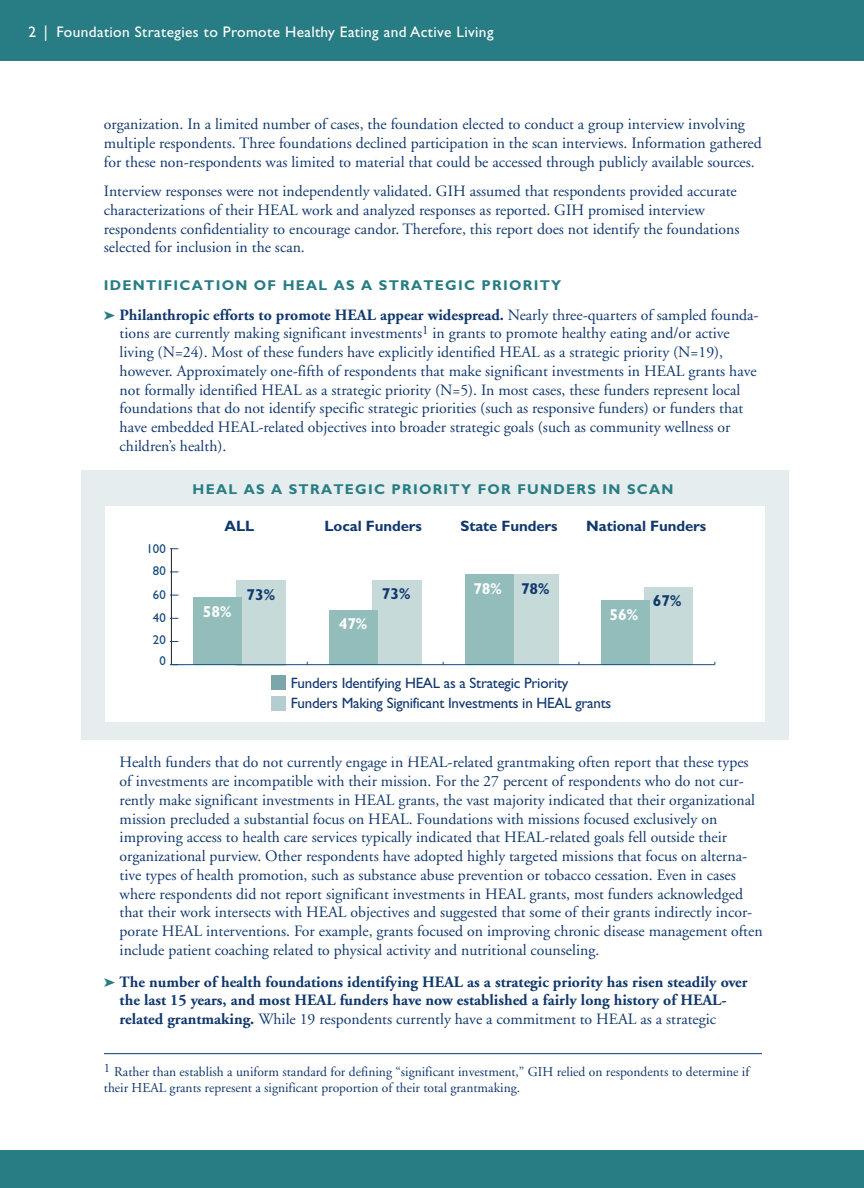
<style>
.page{position:relative;width:864px;height:1188px;background:#fff}
.page>*{position:absolute;margin:0;border:0;box-sizing:border-box;transform-origin:0 0}
.t1{font:15.75px/18.8px "Adobe Garamond";color:#11386d}
.t2{font:700 15.75px/18.8px "Adobe Garamond";color:#11386d}
.t3{font:700 15.75px "Gill Sans";letter-spacing:-.005em;color:#fff}
.t4{font:700 15.75px "Gill Sans";color:#11386d}
.t5{font:15.3px "Gill Sans";letter-spacing:.025em;color:#fff}
.t6{font:15px/20.4px "Gill Sans";letter-spacing:-.015em;color:#11386d}
.t7{font:700 15px "Gill Sans";letter-spacing:-.005em;color:#11386d}
.t8{font:700 14.25px "Gill Sans";letter-spacing:.09em;color:#287d84}
.t9{font:13.5px/16.5px "Adobe Garamond";color:#11386d}
.t10{font:12.9px/22.5px "Gill Sans";color:#144a7c;text-align:center}
.s1{color:#287d84}
.s2{font-weight:700}
.s3{color:#11386d}
.s4{font-weight:400}
</style>
<div class="page">
<div style="left:0;top:1151px;width:864px;height:37px;background:#287d84"></div>
<div style="left:0;top:0;width:864px;height:61px;background:#287d84"></div>
<hr style="left:104px;top:1053px;width:658px;height:1px;background:#11386d">
<div style="left:81px;top:470px;width:708px;height:269px;background:#e5edee"></div>
<div style="left:105px;top:507px;width:660px;height:215px;background:#fff"></div>
<hr style="left:171px;top:549px;width:1px;height:116px;background:#231f20">
<div style="left:236px;top:580px;width:49px;height:85px;background:#c5dad9"></div>
<div style="left:372px;top:580px;width:49px;height:84px;background:#c5dad9"></div>
<div style="left:644px;top:587px;width:49px;height:78px;background:#c5dad9"></div>
<div style="left:329px;top:610px;width:49px;height:55px;background:#93bdbb"></div>
<div style="left:474px;top:574px;width:85px;height:91px;background:#c5dad9"></div>
<div style="left:465px;top:574px;width:48px;height:91px;background:#93bdbb"></div>
<div style="left:601px;top:600px;width:48px;height:65px;background:#93bdbb"></div>
<div style="left:193px;top:597px;width:49px;height:68px;background:#93bdbb"></div>
<hr style="left:171px;top:664px;width:544px;height:1px;background:#144a7c">
<div style="left:271px;top:675px;width:15px;height:15px;background:#7aa6ac"></div>
<div style="left:271px;top:696px;width:15px;height:15px;background:#b4cdd1"></div>
<p class="t5" style="left:28px;top:27px;width:467px">2 | Foundation Strategies to Promote Healthy Eating and Active Living</p>
<p class="t1" style="left:104px;top:117px;width:659px">organization. In a limited number of cases, the foundation elected to conduct a group interview involving multiple respondents. Three foundations declined participation in the scan interviews. Information gathered for these non-respondents was limited to material that could be accessed through publicly available sources.</p>
<p class="t1" style="left:104px;top:183px;width:637px">Interview responses were not independently validated. GIH assumed that respondents provided accurate characterizations of their HEAL work and analyzed responses as reported. GIH promised interview respondents confidentiality to encourage candor. Therefore, this report does not identify the foundations selected for inclusion in the scan.</p>
<p class="t8" style="left:104px;top:280px;width:459px">IDENTIFICATION OF HEAL AS A STRATEGIC PRIORITY</p>
<p class="t1" style="left:120px;top:307px;width:641px;text-indent:-16px"><span class="s1">➤</span> <span class="s2">Philanthropic efforts to promote HEAL appear widespread.</span> Nearly three-quarters of sampled founda&shy;tions are currently making significant investments<sup>1</sup> in grants to promote healthy eating and/or active living (N=24). Most of these funders have explicitly identified HEAL as a strategic priority (N=19), however. Approximately one-fifth of respondents that make significant investments in HEAL grants have not formally identified HEAL as a strategic priority (N=5). In most cases, these funders represent local foundations that do not identify specific strategic priorities (such as responsive funders) or funders that have embedded HEAL-related objectives into broader strategic goals (such as community wellness or children’s health).</p>
<p class="t8" style="left:193px;top:483px;width:482px">HEAL AS A STRATEGIC PRIORITY FOR FUNDERS IN SCAN</p>
<p class="t10" style="left:147px;top:538px;width:21px">100<br>80</p>
<p class="t10" style="left:153px;top:585px;width:14px;text-align:justify">60<br>40<br>20</p>
<p class="t10" style="left:159px;top:651px;width:8px">0</p>
<p class="t7" style="left:224px;top:520px;width:31px">ALL</p>
<p class="t7" style="left:324px;top:520px;width:99px">Local Funders</p>
<p class="t7" style="left:460px;top:520px;width:99px">State Funders</p>
<p class="t7" style="left:586px;top:520px;width:122px">National Funders</p>
<p class="t3" style="left:203px;top:605px;width:30px">58%</p>
<p class="t4" style="left:247px;top:588px;width:30px">73%</p>
<p class="t4" style="left:382px;top:588px;width:30px">73%</p>
<p class="t3" style="left:339px;top:618px;width:30px">47%</p>
<p class="t3" style="left:473px;top:583px;width:78px">78% <span class="s3">78%</span></p>
<p class="t3" style="left:609px;top:609px;width:30px">56%</p>
<p class="t4" style="left:653px;top:595px;width:30px">67%</p>
<p class="t6" style="left:291px;top:674px;width:322px">Funders Identifying HEAL as a Strategic Priority<br>Funders Making Significant Investments in HEAL grants</p>
<p class="t1" style="left:120px;top:754px;width:645px">Health funders that do not currently engage in HEAL-related grantmaking often report that these types of investments are incompatible with their mission. For the 27 percent of respondents who do not cur&shy;rently make significant investments in HEAL grants, the vast majority indicated that their organizational mission precluded a substantial focus on HEAL. Foundations with missions focused exclusively on improving access to health care services typically indicated that HEAL-related goals fell outside their organizational purview. Other respondents have adopted highly targeted missions that focus on alterna&shy;tive types of health promotion, such as substance abuse prevention or tobacco cessation. Even in cases where respondents did not report significant investments in HEAL grants, most funders acknowledged that their work intersects with HEAL objectives and suggested that some of their grants indirectly incor&shy;porate HEAL interventions. For example, grants focused on improving chronic disease management often include patient coaching related to physical activity and nutritional counseling.</p>
<p class="t2" style="left:120px;top:974px;width:630px;text-indent:-16px"><span class="s1">➤</span> The number of health foundations identifying HEAL as a strategic priority has risen steadily over the last 15 years, and most HEAL funders have now established a fairly long history of HEAL&shy;related grantmaking. <span class="s4">While 19 respondents currently have a commitment to HEAL as a strategic</span></p>
<p class="t9" style="left:104px;top:1064px;width:647px"><sup>1</sup> Rather than establish a uniform standard for defining “significant investment,” GIH relied on respondents to determine if their HEAL grants represent a significant proportion of their total grantmaking.</p>
</div>
